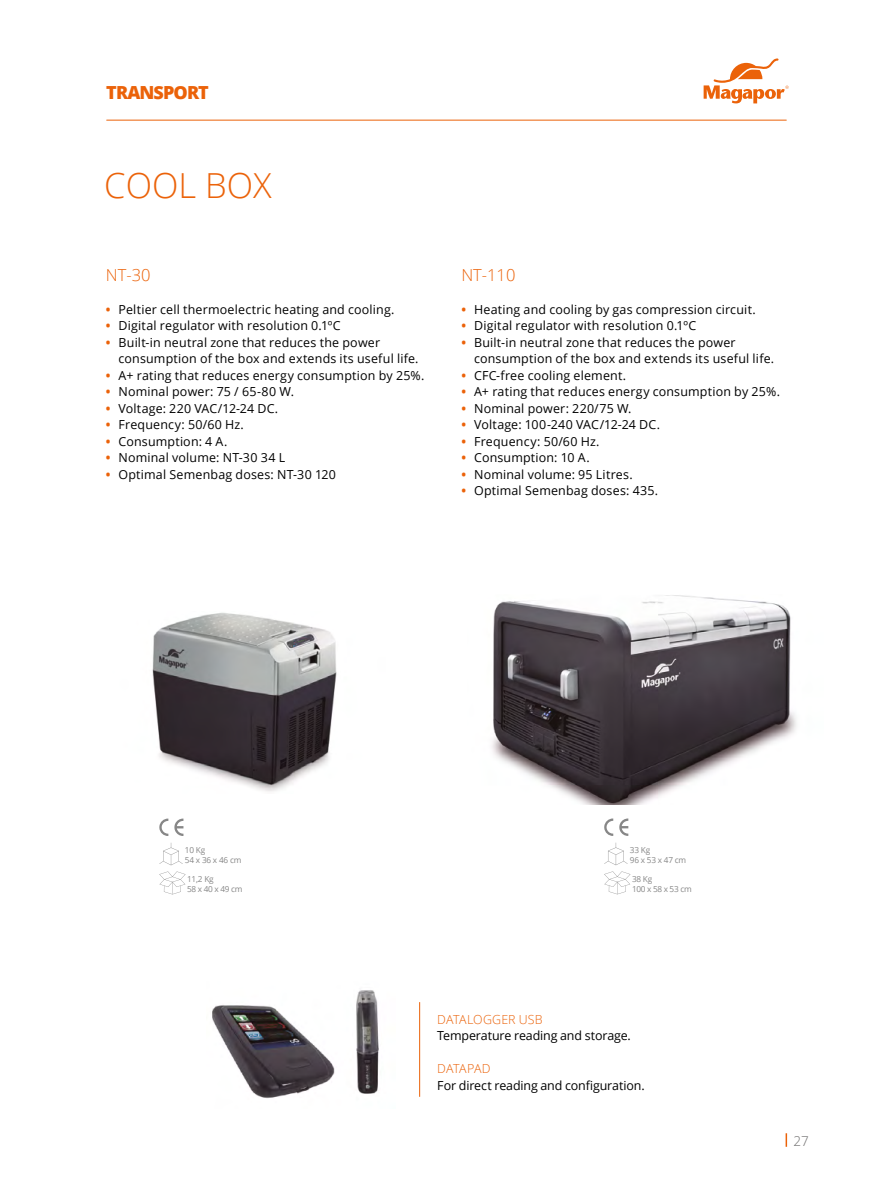
<style>
.page{position:relative;width:893px;height:1200px;background:#fff}
.page>*{position:absolute;margin:0;border:0;box-sizing:border-box;transform-origin:0 0}
.t1{font:300 34.5px "Open Sans";color:#eb6209}
.t2{font:800 18px "Open Sans";letter-spacing:-.05em;color:#eb6209}
.t3{font:300 16.5px "Open Sans";color:#eb6209}
.t4{font:300 13.5px "Open Sans";color:#706f6f}
.t5{font:12.45px/16.5px "Open Sans";letter-spacing:.015em;color:#000}
.t6{font:12.45px "Open Sans";letter-spacing:-.01em;color:#000}
.t7{font:300 12.45px "Open Sans";color:#eb6209}
.t8{font:8.25px/9.9px "Open Sans";letter-spacing:-.025em;color:#878787}
.s1{font-weight:700;color:#eb6209}
</style>
<div class="page">
<hr style="left:107px;top:120px;width:679px;height:1px;background:#eb6209">
<svg style="left:704px;top:58px;width:85px;height:45px"></svg>
<svg style="left:786px;top:1133px;width:1px;height:13px"></svg>
<img style="left:491px;top:595px;width:306px;height:209px">
<img style="left:212px;top:990px;width:167px;height:109px">
<hr style="left:419px;top:1001px;width:1px;height:95px;background:#eb6209">
<img style="left:152px;top:612px;width:185px;height:180px">
<svg style="left:159px;top:871px;width:27px;height:23px"></svg>
<svg style="left:159px;top:818px;width:9px;height:17px"></svg>
<svg style="left:174px;top:818px;width:9px;height:17px"></svg>
<svg style="left:159px;top:843px;width:24px;height:22px"></svg>
<svg style="left:604px;top:871px;width:26px;height:23px"></svg>
<svg style="left:604px;top:818px;width:9px;height:17px"></svg>
<svg style="left:619px;top:818px;width:9px;height:17px"></svg>
<svg style="left:604px;top:842px;width:24px;height:23px"></svg>
<h2 class="t2" style="left:106px;top:79px;width:104px">TRANSPORT</h2>
<h1 class="t1" style="left:104px;top:162px;width:169px">COOL BOX</h1>
<h3 class="t3" style="left:106px;top:263px;width:46px">NT-30</h3>
<p class="t5" style="left:106px;top:300px;width:290px"><span class="s1">•</span> Peltier cell thermoelectric heating and cooling.</p>
<p class="t5" style="left:106px;top:317px;width:237px"><span class="s1">•</span> Digital regulator with resolution 0.1ºC</p>
<p class="t5" style="left:119px;top:333px;width:301px;text-indent:-13px"><span class="s1">•</span> Built-in neutral zone that reduces the power consumption of the box and extends its useful life.</p>
<p class="t5" style="left:106px;top:366px;width:320px"><span class="s1">•</span> A+ rating that reduces energy consumption by 25%.</p>
<p class="t5" style="left:106px;top:383px;width:190px"><span class="s1">•</span> Nominal power: 75 / 65-80 W.</p>
<p class="t5" style="left:106px;top:399px;width:174px"><span class="s1">•</span> Voltage: 220 VAC/12-24 DC.</p>
<p class="t5" style="left:106px;top:416px;width:140px"><span class="s1">•</span> Frequency: 50/60 Hz.</p>
<p class="t5" style="left:106px;top:432px;width:123px"><span class="s1">•</span> Consumption: 4 A.</p>
<p class="t5" style="left:106px;top:449px;width:181px"><span class="s1">•</span> Nominal volume: NT-30 34 L</p>
<p class="t5" style="left:106px;top:465px;width:232px"><span class="s1">•</span> Optimal Semenbag doses: NT-30 120</p>
<h3 class="t3" style="left:461px;top:263px;width:56px">NT-110</h3>
<p class="t5" style="left:461px;top:300px;width:296px"><span class="s1">•</span> Heating and cooling by gas compression circuit.</p>
<p class="t5" style="left:461px;top:317px;width:237px"><span class="s1">•</span> Digital regulator with resolution 0.1ºC</p>
<p class="t5" style="left:474px;top:333px;width:301px;text-indent:-13px"><span class="s1">•</span> Built-in neutral zone that reduces the power consumption of the box and extends its useful life.</p>
<p class="t5" style="left:461px;top:366px;width:166px"><span class="s1">•</span> CFC-free cooling element.</p>
<p class="t5" style="left:461px;top:383px;width:320px"><span class="s1">•</span> A+ rating that reduces energy consumption by 25%.</p>
<p class="t5" style="left:461px;top:399px;width:172px"><span class="s1">•</span> Nominal power: 220/75 W.</p>
<p class="t5" style="left:461px;top:416px;width:200px"><span class="s1">•</span> Voltage: 100-240 VAC/12-24 DC.</p>
<p class="t5" style="left:461px;top:432px;width:140px"><span class="s1">•</span> Frequency: 50/60 Hz.</p>
<p class="t5" style="left:461px;top:449px;width:130px"><span class="s1">•</span> Consumption: 10 A.</p>
<p class="t5" style="left:461px;top:465px;width:173px"><span class="s1">•</span> Nominal volume: 95 Litres.</p>
<p class="t5" style="left:461px;top:482px;width:198px"><span class="s1">•</span> Optimal Semenbag doses: 435.</p>
<p class="t8" style="left:185px;top:844px;width:58px">10 Kg<br>54 x 36 x 46 cm</p>
<p class="t8" style="left:187px;top:873px;width:57px">11,2 Kg<br>58 x 40 x 49 cm</p>
<p class="t8" style="left:630px;top:844px;width:58px">33 Kg<br>96 x 53 x 47 cm</p>
<p class="t8" style="left:632px;top:873px;width:61px">38 Kg<br>100 x 58 x 53 cm</p>
<p class="t7" style="left:437px;top:1010px;width:107px">DATALOGGER USB</p>
<p class="t6" style="left:437px;top:1026px;width:195px">Temperature reading and storage.</p>
<p class="t7" style="left:437px;top:1059px;width:55px">DATAPAD</p>
<p class="t6" style="left:437px;top:1076px;width:209px">For direct reading and configuration.</p>
<p class="t4" style="left:793px;top:1131px;width:17px">27</p>
</div>
